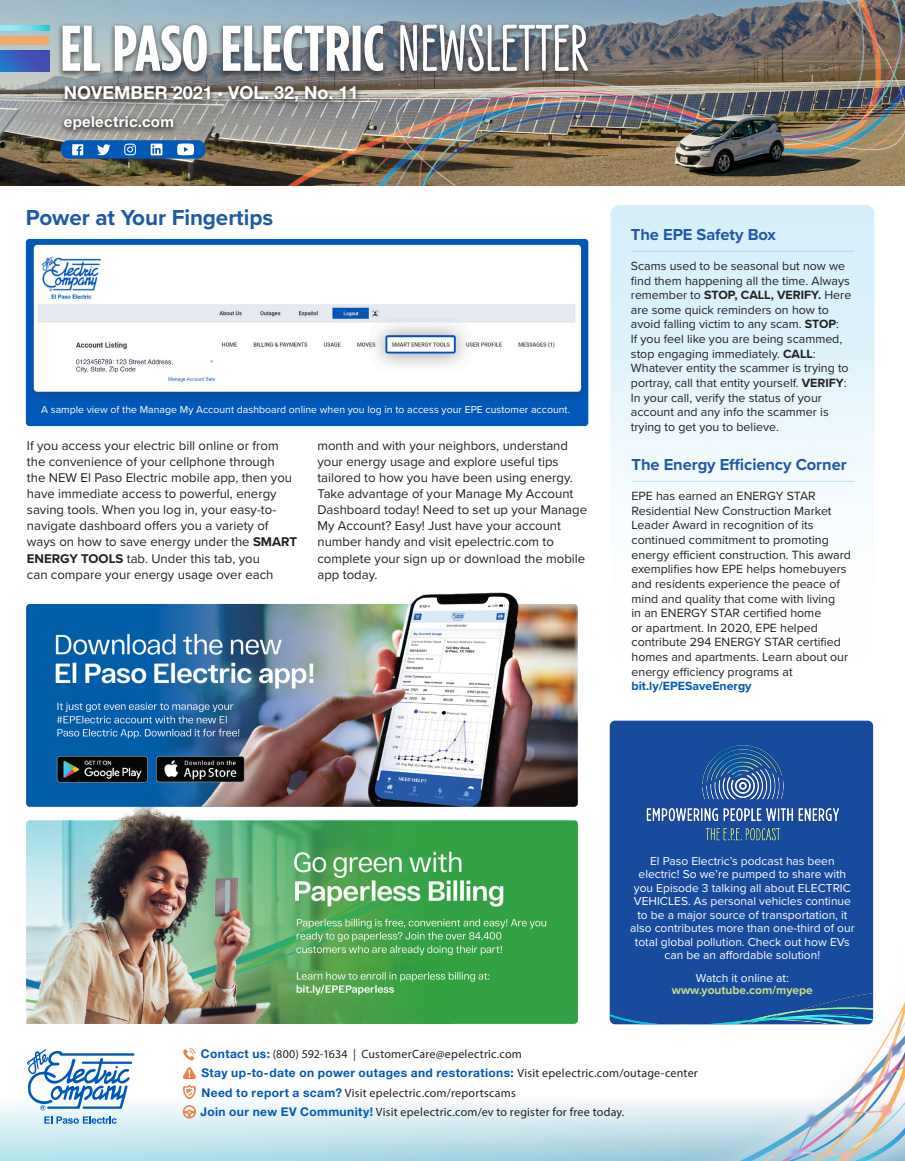
<style>
.page{position:relative;width:905px;height:1161px;background:#fff}
.page>*{position:absolute;margin:0;border:0;box-sizing:border-box;transform-origin:0 0}
.t1{font:700 22.5px "Proxima Nova";letter-spacing:-.005em;color:#2059a8}
.t2{font:700 18px "Helvetica Neue LT Std";color:#fff}
.t3{font:700 16.5px "Proxima Nova";letter-spacing:-.005em;color:#2059a8}
.t4{font:700 15px "Helvetica Neue LT Std";letter-spacing:.02em;color:#fff}
.t5{font:13.2px/16px "Proxima Nova";color:#231f20}
.t6{font:12.3px/14.7px "Proxima Nova";color:#231f20}
.t7{font:700 12.3px "Proxima Nova";color:#0058b8}
.t8{font:12px/13.5px "Proxima Nova";color:#fff;text-align:center}
.t9{font:12px/19.5px "Myriad Pro";letter-spacing:.02em;color:#231f20}
.t10{font:700 12px "Helvetica Neue LT Std";letter-spacing:.03em;color:#0058b8}
.t11{font:700 12px "Proxima Nova";color:#cadb87}
.t12{font:10.5px "Proxima Nova";color:#fff}
.s1{font-family:"Myriad Pro";font-weight:400}
.s2{font-weight:700}
.s3{font-family:"Helvetica Neue LT Std";font-weight:700;color:#0058b8}
.s4{font-family:"Myriad Pro";font-weight:400;color:#231f20}
</style>
<div class="page">
<svg style="left:610px;top:205px;width:264px;height:283px"></svg>
<div style="left:26px;top:239px;width:562px;height:187px;background:#0058b8;border-radius:4px"></div>
<svg style="left:0;top:1052px;width:606px;height:109px"></svg>
<img style="left:0;top:0;width:904px;height:185px">
<img style="left:606px;top:911px;width:298px;height:250px">
<svg style="left:24px;top:1049px;width:111px;height:75px"></svg>
<svg style="left:183px;top:1048px;width:12px;height:12px"></svg>
<svg style="left:183px;top:1067px;width:13px;height:12px"></svg>
<svg style="left:183px;top:1085px;width:13px;height:14px"></svg>
<svg style="left:183px;top:1105px;width:13px;height:14px"></svg>
<div style="left:60px;top:83px;width:301px;height:27px;background:#231f20;opacity:.65"></div>
<div style="left:58px;top:112px;width:121px;height:26px;background:#231f20;opacity:.65"></div>
<svg style="left:61px;top:140px;width:145px;height:19px;background:#3779c1"></svg>
<div style="left:0;top:50px;width:49px;height:21px;background:linear-gradient(to right,#2a71ca,#4944ac)"></div>
<svg style="left:0;top:25px;width:49px;height:6px"></svg>
<div style="left:0;top:36px;width:49px;height:9px;background:#f1a966"></div>
<div style="left:57px;top:21px;width:536px;height:59px;background:#231f20;opacity:.65"></div>
<svg style="left:63px;top:24px;width:525px;height:47px"></svg>
<div style="left:609px;top:721px;width:264px;height:303px;background:#184a9e;border-radius:5px"></div>
<img style="left:646px;top:744px;width:194px;height:97px">
<img style="left:609px;top:990px;width:264px;height:34px">
<hr style="left:631px;top:251px;width:223px;height:1px;background:#0058b8">
<hr style="left:631px;top:481px;width:223px;height:1px;background:#0058b8">
<div style="left:26px;top:242px;width:562px;height:162px;background:#231f20;opacity:.14"></div>
<img style="left:34px;top:245px;width:547px;height:147px">
<img style="left:27px;top:808px;width:550px;height:215px">
<img style="left:27px;top:592px;width:550px;height:216px">
<h2 class="t2" style="left:64px;top:82px;width:296px">NOVEMBER 2021 <span class="s1">•</span> VOL. 32, No. 11</h2>
<p class="t4" style="left:64px;top:112px;width:112px">epelectric.com</p>
<h1 class="t1" style="left:26px;top:201px;width:249px">Power at Your Fingertips</h1>
<p class="t12" style="left:41px;top:402px;width:530px">A sample view of the Manage My Account dashboard online when you log in to access your EPE customer account.</p>
<p class="t5" style="left:27px;top:437px;width:272px">If you access your electric bill online or from the convenience of your cellphone through<br>the NEW El Paso Electric mobile app, then you have immediate access to powerful, energy saving tools. When you log in, your easy-to&shy;navigate dashboard offers you a variety of ways on how to save energy under the <span class="s2">SMART ENERGY TOOLS</span> tab. Under this tab, you<br>can compare your energy usage over each</p>
<p class="t5" style="left:317px;top:437px;width:271px">month and with your neighbors, understand your energy usage and explore useful tips tailored to how you have been using energy.<br>Take advantage of your Manage My Account Dashboard today! Need to set up your Manage My Account? Easy! Just have your account number handy and visit epelectric.com to complete your sign up or download the mobile app today.</p>
<h3 class="t3" style="left:631px;top:222px;width:146px">The EPE Safety Box</h3>
<p class="t6" style="left:631px;top:258px;width:222px">Scams used to be seasonal but now we find them happening all the time. Always remember to <span class="s2">STOP, CALL, VERIFY.</span> Here are some quick reminders on how to avoid falling victim to any scam. <span class="s2">STOP</span>:<br>If you feel like you are being scammed, stop engaging immediately. <span class="s2">CALL</span>:<br>Whatever entity the scammer is trying to portray, call that entity yourself. <span class="s2">VERIFY</span>:<br>In your call, verify the status of your account and any info the scammer is trying to get you to believe.</p>
<h3 class="t3" style="left:631px;top:452px;width:216px">The Energy Efficiency Corner</h3>
<p class="t6" style="left:631px;top:488px;width:221px">EPE has earned an ENERGY STAR Residential New Construction Market Leader Award in recognition of its continued commitment to promoting energy efficient construction. This award exemplifies how EPE helps homebuyers and residents experience the peace of mind and quality that come with living<br>in an ENERGY STAR certified home<br>or apartment. In 2020, EPE helped contribute 294 ENERGY STAR certified homes and apartments. Learn about our energy efficiency programs at</p>
<p class="t7" style="left:631px;top:677px;width:122px">bit.ly/EPESaveEnergy</p>
<p class="t8" style="left:630px;top:853px;width:226px">El Paso Electric’s podcast has been electric! So we’re pumped to share with you Episode 3 talking all about ELECTRIC VEHICLES. As personal vehicles continue to be a major source of transportation, it also contributes more than one-third of our total global pollution. Check out how EVs can be an affordable solution!</p>
<p class="t8" style="left:696px;top:971px;width:94px">Watch it online at:</p>
<p class="t11" style="left:671px;top:981px;width:143px">www.youtube.com/myepe</p>
<p class="t9" style="left:201px;top:1044px;width:322px"><span class="s3">Contact us:</span> (800) 592-1634 | CustomerCare@epelectric.com</p>
<p class="t10" style="left:201px;top:1066px;width:498px">Stay up-to-date on power outages and restorations: <span class="s4">Visit epelectric.com/outage-center</span></p>
<p class="t9" style="left:200px;top:1083px;width:425px"><span class="s3">Need to report a scam?</span> Visit epelectric.com/reportscams<br><span class="s3">Join our new EV Community!</span> Visit epelectric.com/ev to register for free today.</p>
</div>
